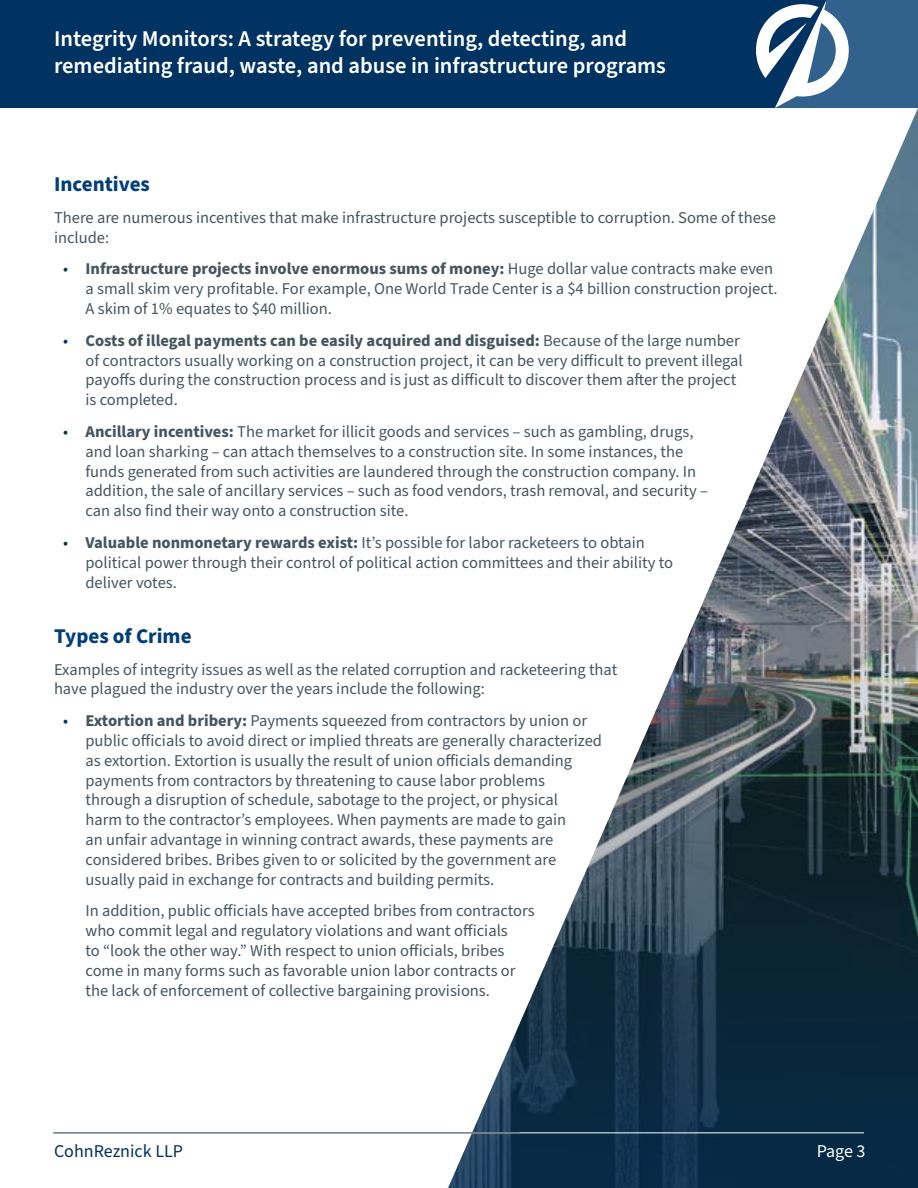
<style>
.page{position:relative;width:918px;height:1188px;background:#fff}
.page>*{position:absolute;margin:0;border:0;box-sizing:border-box;transform-origin:0 0}
.t1{font:600 22.5px/27px "Source Sans Pro";color:#fff}
.t2{font:700 21px "Source Sans Pro";color:#003e7a}
.t3{font:18px "Source Sans Pro";color:#003262}
.t4{font:18px "Source Sans Pro";color:#fff}
.t5{font:16.5px/19.8px "Source Sans Pro";color:#455560}
.s1{color:#003262}
.s2{font-weight:700}
</style>
<div class="page">
<svg style="left:448px;top:108px;width:470px;height:1080px"></svg>
<hr style="left:54px;top:1132px;width:810px;height:1px;background:#fff">
<hr style="left:53px;top:1132px;width:467px;height:2px;background:#6a7780">
<div style="left:0;top:0;width:918px;height:108px;background:#31628e"></div>
<div style="left:0;top:0;width:756px;height:108px;background:#003262"></div>
<svg style="left:756px;top:0;width:93px;height:108px"></svg>
<p class="t1" style="left:54px;top:26px;width:614px">Integrity Monitors: A strategy for preventing, detecting, and remediating fraud, waste, and abuse in infrastructure programs</p>
<p class="t2" style="left:54px;top:170px;width:97px">Incentives</p>
<p class="t5" style="left:54px;top:208px;width:724px">There are numerous incentives that make infrastructure projects susceptible to corruption. Some of these include:</p>
<p class="t5" style="left:86px;top:260px;width:694px;text-indent:-22px"><span class="s1">•</span> <span class="s2">Infrastructure projects involve enormous sums of money:</span> Huge dollar value contracts make even a small skim very profitable. For example, One World Trade Center is a $4 billion construction project.<br>A skim of 1% equates to $40 million.</p>
<p class="t5" style="left:86px;top:331px;width:659px;text-indent:-22px"><span class="s1">•</span> <span class="s2">Costs of illegal payments can be easily acquired and disguised:</span> Because of the large number of contractors usually working on a construction project, it can be very difficult to prevent illegal payoffs during the construction process and is just as difficult to discover them after the project is completed.</p>
<p class="t5" style="left:86px;top:422px;width:624px;text-indent:-22px"><span class="s1">•</span> <span class="s2">Ancillary incentives:</span> The market for illicit goods and services – such as gambling, drugs, and loan sharking – can attach themselves to a construction site. In some instances, the funds generated from such activities are laundered through the construction company. In addition, the sale of ancillary services – such as food vendors, trash removal, and security – can also find their way onto a construction site.</p>
<p class="t5" style="left:86px;top:533px;width:589px;text-indent:-22px"><span class="s1">•</span> <span class="s2">Valuable nonmonetary rewards exist:</span> It’s possible for labor racketeers to obtain political power through their control of political action committees and their ability to deliver votes.</p>
<p class="t2" style="left:54px;top:622px;width:139px">Types of Crime</p>
<p class="t5" style="left:54px;top:660px;width:565px">Examples of integrity issues as well as the related corruption and racketeering that have plagued the industry over the years include the following:</p>
<p class="t5" style="left:86px;top:711px;width:518px;text-indent:-22px"><span class="s1">•</span> <span class="s2">Extortion and bribery:</span> Payments squeezed from contractors by union or public officials to avoid direct or implied threats are generally characterized as extortion. Extortion is usually the result of union officials demanding payments from contractors by threatening to cause labor problems through a disruption of schedule, sabotage to the project, or physical<br>harm to the contractor’s employees. When payments are made to gain<br>an unfair advantage in winning contract awards, these payments are considered bribes. Bribes given to or solicited by the government are usually paid in exchange for contracts and building permits.</p>
<p class="t5" style="left:86px;top:902px;width:451px">In addition, public officials have accepted bribes from contractors who commit legal and regulatory violations and want officials<br>to “look the other way.” With respect to union officials, bribes come in many forms such as favorable union labor contracts or the lack of enforcement of collective bargaining provisions.</p>
<p class="t3" style="left:54px;top:1138px;width:131px">CohnReznick LLP</p>
<p class="t4" style="left:817px;top:1138px;width:50px">Page 3</p>
</div>
